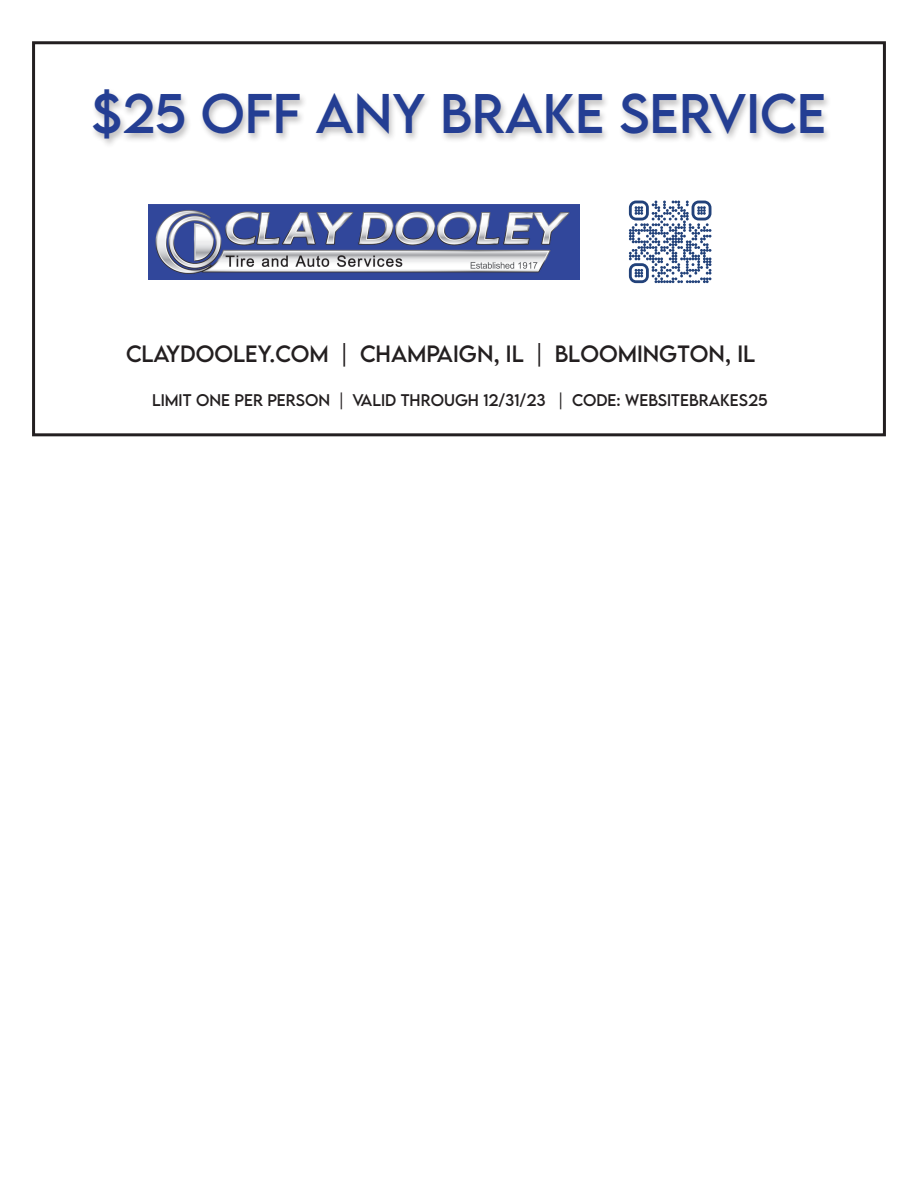
<style>
.page{position:relative;width:918px;height:1188px;background:#fff}
.page>*{position:absolute;margin:0;border:0;box-sizing:border-box;transform-origin:0 0}
.t1{font:49.5px "LEMONMILK";color:#243e93}
.t2{font:21px "LEMONMILK";color:#231f20}
.t3{font:15px "LEMONMILK";color:#231f20}
</style>
<div class="page">
<div style="left:32px;top:41px;width:854px;height:395px;border:3px solid #231f20"></div>
<div style="left:90px;top:88px;width:742px;height:61px;background:#231f20;opacity:.3"></div>
<img style="left:148px;top:204px;width:432px;height:75px">
<svg style="left:629px;top:201px;width:82px;height:19px"></svg>
<p class="t1" style="left:92px;top:81px;width:736px">$25 OFF ANY BRAKE SERVICE</p>
<p class="t2" style="left:126px;top:340px;width:631px">CLAYDOOLEY.COM | CHAMPAIGN, IL | BLOOMINGTON, IL</p>
<p class="t3" style="left:152px;top:390px;width:617px">LIMIT ONE PER PERSON | VALID THROUGH 12/31/23 | CODE: WEBSITEBRAKES25</p>
</div>
